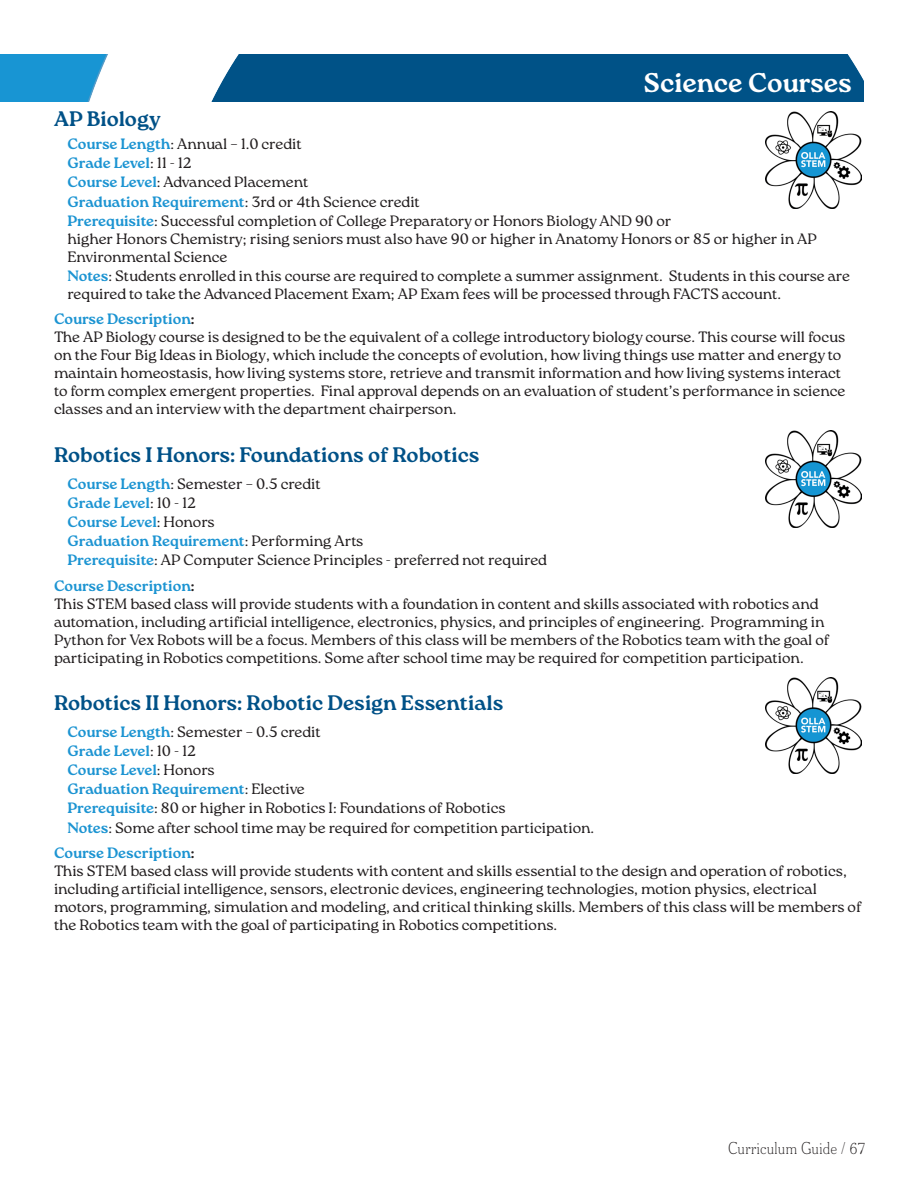
<style>
.page{position:relative;width:918px;height:1188px;background:#fff}
.page>*{position:absolute;margin:0;border:0;box-sizing:border-box;transform-origin:0 0}
.t1{font:700 27px "Roca";color:#fff}
.Course_Name{font:700 21px "Roca";color:#005187}
.Course_Description{font:300 15px/18px "Roca";color:#231f20}
.Course_Heading{font:300 15px/18px "Roca";color:#231f20}
.Course_Heading-2{font:700 15px "Roca";letter-spacing:-.01em;color:#1c94d2}
.Course_Decription_Heading{font:700 15px "Roca";color:#1c94d2}
.t2{font:100 ultra-condensed 15px "Meursault VF";color:#231f20}
.s1{font-weight:700;color:#1c94d2}
.s2{font-weight:300;color:#231f20}
.s3{color:#231f20}
</style>
<div class="page">
<img style="left:0;top:54px;width:864px;height:48px">
<img style="left:765px;top:112px;width:96px;height:96px">
<img style="left:765px;top:431px;width:96px;height:96px">
<img style="left:765px;top:677px;width:96px;height:96px">
<p class="t1" style="left:643px;top:67px;width:210px">Science Courses</p>
<p class="Course_Name" style="left:54px;top:106px;width:109px">AP Biology</p>
<p class="Course_Heading" style="left:68px;top:137px;width:236px"><span class="s1">Course Length</span>: Annual – 1.0 credit</p>
<p class="Course_Heading-2" style="left:68px;top:154px;width:126px">Grade Level<span class="s2">: 11 - 12</span></p>
<p class="Course_Heading" style="left:68px;top:175px;width:242px"><span class="s1">Course Level</span>: Advanced Placement</p>
<p class="Course_Heading" style="left:68px;top:194px;width:354px"><span class="s1">Graduation Requirement</span>: 3rd or 4th Science credit</p>
<p class="Course_Heading" style="left:68px;top:213px;width:751px"><span class="s1">Prerequisite</span>: Successful completion of College Preparatory or Honors Biology AND 90 or<br>higher Honors Chemistry; rising seniors must also have 90 or higher in Anatomy Honors or 85 or higher in AP<br>Environmental Science</p>
<p class="Course_Heading" style="left:68px;top:268px;width:784px"><span class="s1">Notes</span>: Students enrolled in this course are required to complete a summer assignment. Students in this course are required to take the Advanced Placement Exam; AP Exam fees will be processed through FACTS account.</p>
<p class="Course_Decription_Heading" style="left:54px;top:311px;width:142px">Course Description<span class="s3">:</span></p>
<p class="Course_Description" style="left:54px;top:330px;width:793px">The AP Biology course is designed to be the equivalent of a college introductory biology course. This course will focus on the Four Big Ideas in Biology, which include the concepts of evolution, how living things use matter and energy to maintain homeostasis, how living systems store, retrieve and transmit information and how living systems interact to form complex emergent properties. Final approval depends on an evaluation of student’s performance in science classes and an interview with the department chairperson.</p>
<p class="Course_Name" style="left:54px;top:442px;width:427px">Robotics I Honors: Foundations of Robotics</p>
<p class="Course_Heading" style="left:68px;top:476px;width:255px"><span class="s1">Course Length</span>: Semester – 0.5 credit</p>
<p class="Course_Heading-2" style="left:68px;top:494px;width:130px">Grade Level<span class="s2">: 10 - 12</span></p>
<p class="Course_Heading-2" style="left:68px;top:513px;width:149px">Course Level<span class="s2">: Honors</span></p>
<p class="Course_Heading-2" style="left:68px;top:532px;width:297px">Graduation Requirement<span class="s2">: Performing Arts</span></p>
<p class="Course_Heading" style="left:68px;top:553px;width:481px"><span class="s1">Prerequisite</span>: AP Computer Science Principles - preferred not required</p>
<p class="Course_Decription_Heading" style="left:54px;top:577px;width:142px">Course Description<span class="s3">:</span></p>
<p class="Course_Description" style="left:54px;top:596px;width:777px">This STEM based class will provide students with a foundation in content and skills associated with robotics and automation, including artificial intelligence, electronics, physics, and principles of engineering. Programming in Python for Vex Robots will be a focus. Members of this class will be members of the Robotics team with the goal of participating in Robotics competitions. Some after school time may be required for competition participation.</p>
<p class="Course_Name" style="left:54px;top:691px;width:451px">Robotics II Honors: Robotic Design Essentials</p>
<p class="Course_Heading" style="left:68px;top:725px;width:255px"><span class="s1">Course Length</span>: Semester – 0.5 credit</p>
<p class="Course_Heading-2" style="left:68px;top:742px;width:130px">Grade Level<span class="s2">: 10 - 12</span></p>
<p class="Course_Heading-2" style="left:68px;top:761px;width:149px">Course Level<span class="s2">: Honors</span></p>
<p class="Course_Heading-2" style="left:68px;top:780px;width:239px">Graduation Requirement<span class="s2">: Elective</span></p>
<p class="Course_Heading" style="left:68px;top:801px;width:440px"><span class="s1">Prerequisite</span>: 80 or higher in Robotics I: Foundations of Robotics</p>
<p class="Course_Heading" style="left:68px;top:820px;width:528px"><span class="s1">Notes</span>: Some after school time may be required for competition participation.</p>
<p class="Course_Decription_Heading" style="left:54px;top:844px;width:142px">Course Description<span class="s3">:</span></p>
<p class="Course_Description" style="left:54px;top:864px;width:809px">This STEM based class will provide students with content and skills essential to the design and operation of robotics, including artificial intelligence, sensors, electronic devices, engineering technologies, motion physics, electrical motors, programming, simulation and modeling, and critical thinking skills. Members of this class will be members of the Robotics team with the goal of participating in Robotics competitions.</p>
<p class="t2" style="left:728px;top:1136px;width:138px">Curriculum Guide / 67</p>
</div>
